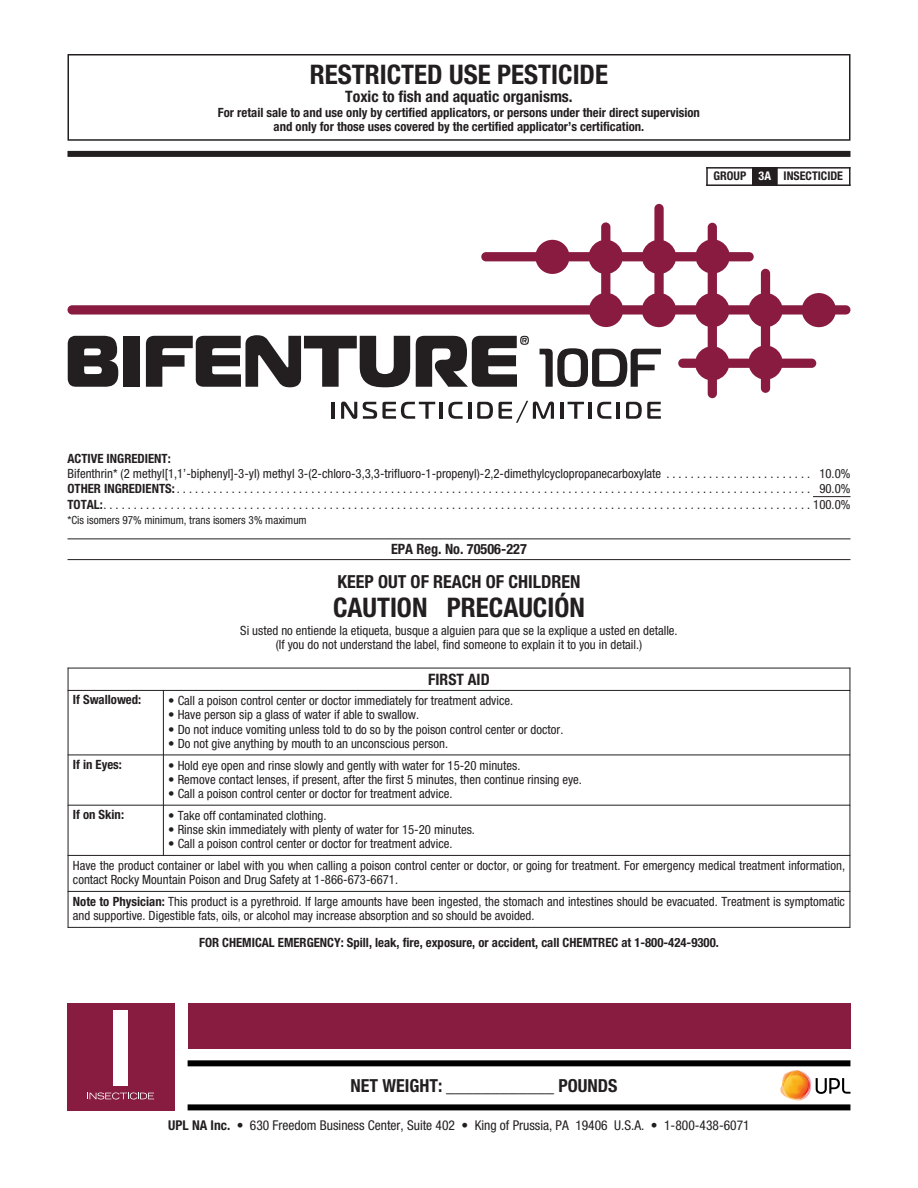
<style>
.page{position:relative;width:918px;height:1188px;background:#fff}
.page>*{position:absolute;margin:0;border:0;box-sizing:border-box;transform-origin:0 0}
.t1{font:700 condensed 27px "Helvetica Neue LT Pro";color:#231f20}
.t2{font:700 condensed 18px "Helvetica Neue LT Pro";color:#231f20}
.t3{font:700 condensed 15.75px "Helvetica Neue LT Pro";color:#231f20}
.t4{font:700 condensed 14.25px "Helvetica Neue LT Pro";color:#231f20}
.t5{font:condensed 13.5px "Helvetica Neue LT Pro";color:#231f20}
.t6{font:condensed 12.75px/15.6px "Helvetica Neue LT Pro";color:#231f20}
.t7{font:700 condensed 12.75px/14.2px "Helvetica Neue LT Pro";color:#231f20;text-align:center}
.t8{font:700 condensed 12px "Helvetica Neue LT Pro";color:#231f20}
.t9{font:condensed 11.25px "Helvetica Neue LT Pro";color:#231f20}
.s1{color:#fff}
.s2{font-weight:700}
</style>
<div class="page">
<div style="left:68px;top:54px;width:782px;height:87px;border:2px solid #231f20"></div>
<hr style="left:813px;top:496px;width:37px;height:1px;background:#231f20">
<hr style="left:68px;top:539px;width:782px;height:1px;background:#231f20">
<hr style="left:68px;top:559px;width:782px;height:1px;background:#231f20">
<hr style="left:68px;top:668px;width:1px;height:260px;background:#231f20">
<hr style="left:163px;top:690px;width:1px;height:166px;background:#231f20">
<hr style="left:850px;top:668px;width:1px;height:260px;background:#231f20">
<hr style="left:68px;top:668px;width:782px;height:1px;background:#231f20">
<hr style="left:68px;top:690px;width:782px;height:1px;background:#231f20">
<hr style="left:68px;top:755px;width:782px;height:1px;background:#231f20">
<hr style="left:68px;top:805px;width:782px;height:1px;background:#231f20">
<hr style="left:68px;top:855px;width:782px;height:1px;background:#231f20">
<hr style="left:68px;top:891px;width:782px;height:1px;background:#231f20">
<hr style="left:68px;top:927px;width:782px;height:1px;background:#231f20">
<svg style="left:68px;top:204px;width:782px;height:194px"></svg>
<hr style="left:332px;top:402px;width:3px;height:17px;background:#231f20">
<svg style="left:341px;top:402px;width:16px;height:17px"></svg>
<svg style="left:363px;top:402px;width:72px;height:17px"></svg>
<hr style="left:440px;top:402px;width:3px;height:17px;background:#231f20">
<svg style="left:448px;top:402px;width:15px;height:17px"></svg>
<hr style="left:468px;top:402px;width:3px;height:17px;background:#231f20">
<svg style="left:477px;top:402px;width:16px;height:17px"></svg>
<svg style="left:499px;top:401px;width:55px;height:22px"></svg>
<hr style="left:560px;top:402px;width:3px;height:17px;background:#231f20">
<svg style="left:568px;top:402px;width:16px;height:17px"></svg>
<hr style="left:588px;top:402px;width:4px;height:17px;background:#231f20">
<svg style="left:597px;top:402px;width:14px;height:17px"></svg>
<hr style="left:617px;top:402px;width:3px;height:17px;background:#231f20">
<svg style="left:626px;top:402px;width:35px;height:17px"></svg>
<svg style="left:416px;top:336px;width:113px;height:51px"></svg>
<div style="left:753px;top:167px;width:24px;height:19px;background:#231f20"></div>
<svg style="left:706px;top:169px;width:2px;height:15px"></svg>
<svg style="left:752px;top:169px;width:1px;height:15px"></svg>
<svg style="left:777px;top:169px;width:1px;height:15px"></svg>
<svg style="left:849px;top:169px;width:1px;height:15px"></svg>
<hr style="left:706px;top:167px;width:144px;height:2px;background:#231f20">
<hr style="left:706px;top:184px;width:144px;height:2px;background:#231f20">
<div style="left:68px;top:151px;width:782px;height:6px;background:#231f20"></div>
<div style="left:188px;top:1104px;width:662px;height:6px;background:#000"></div>
<div style="left:188px;top:1003px;width:662px;height:46px;background:#871c40"></div>
<div style="left:188px;top:1060px;width:662px;height:6px;background:#000"></div>
<div style="left:68px;top:1003px;width:107px;height:108px;background:#871c40"></div>
<svg style="left:87px;top:1092px;width:67px;height:8px"></svg>
<div style="left:113px;top:1010px;width:15px;height:76px;background:#fff"></div>
<svg style="left:781px;top:1071px;width:69px;height:29px"></svg>
<h1 class="t1" style="left:310px;top:64px;width:300px">RESTRICTED USE PESTICIDE</h1>
<p class="t3" style="left:345px;top:90px;width:229px">Toxic to fish and aquatic organisms.</p>
<p class="t7" style="left:218px;top:106px;width:484px">For retail sale to and use only by certified applicators, or persons under their direct supervision and only for those uses covered by the certified applicator’s certification.</p>
<p class="t8" style="left:714px;top:172px;width:131px">GROUP <span class="s1">3A</span> INSECTICIDE</p>
<p class="t7" style="left:67px;top:452px;width:105px">ACTIVE INGREDIENT:</p>
<p class="t6" style="left:67px;top:467px;width:785px;text-align:justify">Bifenthrin* (2 methyl[1,1’-biphenyl]-3-yl) methyl 3-(2-chloro-3,3,3-trifluoro-1-propenyl)-2,2-dimethylcyclopropanecarboxylate . . . . . . . . . . . . . . . . . . . . . . . . 10.0% <span class="s2">OTHER INGREDIENTS:</span> . . . . . . . . . . . . . . . . . . . . . . . . . . . . . . . . . . . . . . . . . . . . . . . . . . . . . . . . . . . . . . . . . . . . . . . . . . . . . . . . . . . . . . . . . . . . . . . . . . . . . . . . 90.0% <span class="s2">TOTAL:</span>. . . . . . . . . . . . . . . . . . . . . . . . . . . . . . . . . . . . . . . . . . . . . . . . . . . . . . . . . . . . . . . . . . . . . . . . . . . . . . . . . . . . . . . . . . . . . . . . . . . . . . . . . . . . . . . . . . . . 100.0%</p>
<p class="t9" style="left:68px;top:516px;width:241px">*Cis isomers 97% minimum, trans isomers 3% maximum</p>
<p class="t4" style="left:391px;top:544px;width:137px">EPA Reg. No. 70506-227</p>
<h2 class="t2" style="left:337px;top:575px;width:245px">KEEP OUT OF REACH OF CHILDREN</h2>
<h1 class="t1" style="left:333px;top:598px;width:253px">CAUTION PRECAUCIÓN</h1>
<p class="t6" style="left:240px;top:624px;width:439px;line-height:14.2px;text-align:center">Si usted no entiende la etiqueta, busque a alguien para que se la explique a usted en detalle. (If you do not understand the label, find someone to explain it to you in detail.)</p>
<p class="t3" style="left:428px;top:674px;width:63px">FIRST AID</p>
<p class="t7" style="left:73px;top:694px;width:70px">If Swallowed:</p>
<p class="t6" style="left:168px;top:694px;width:346px">• Call a poison control center or doctor immediately for treatment advice.</p>
<p class="t6" style="left:168px;top:708px;width:252px">• Have person sip a glass of water if able to swallow.</p>
<p class="t6" style="left:168px;top:722px;width:397px">• Do not induce vomiting unless told to do so by the poison control center or doctor.</p>
<p class="t6" style="left:168px;top:737px;width:281px">• Do not give anything by mouth to an unconscious person.</p>
<p class="t7" style="left:73px;top:758px;width:51px">If in Eyes:</p>
<p class="t6" style="left:168px;top:758px;width:354px">• Hold eye open and rinse slowly and gently with water for 15-20 minutes.</p>
<p class="t6" style="left:168px;top:773px;width:415px">• Remove contact lenses, if present, after the first 5 minutes, then continue rinsing eye.</p>
<p class="t6" style="left:168px;top:787px;width:286px">• Call a poison control center or doctor for treatment advice.</p>
<p class="t7" style="left:73px;top:809px;width:53px">If on Skin:</p>
<p class="t6" style="left:168px;top:809px;width:160px">• Take off contaminated clothing.</p>
<p class="t6" style="left:168px;top:823px;width:308px">• Rinse skin immediately with plenty of water for 15-20 minutes.</p>
<p class="t6" style="left:73px;top:834px;width:774px;line-height:21.8px;text-indent:95px">• Call a poison control center or doctor for treatment advice.<br>Have the product container or label with you when calling a poison control center or doctor, or going for treatment. For emergency medical treatment information,</p>
<p class="t6" style="left:73px;top:870px;width:774px;line-height:21.8px">contact Rocky Mountain Poison and Drug Safety at 1-866-673-6671.<br><span class="s2">Note to Physician:</span> This product is a pyrethroid. If large amounts have been ingested, the stomach and intestines should be evacuated. Treatment is symptomatic</p>
<p class="t6" style="left:73px;top:909px;width:463px">and supportive. Digestible fats, oils, or alcohol may increase absorption and so should be avoided.</p>
<p class="t7" style="left:199px;top:936px;width:521px">FOR CHEMICAL EMERGENCY: Spill, leak, fire, exposure, or accident, call CHEMTREC at 1-800-424-9300.</p>
<h2 class="t2" style="left:351px;top:1079px;width:268px">NET WEIGHT: ____________ POUNDS</h2>
<p class="t5" style="left:168px;top:1121px;width:583px"><span class="s2">UPL NA Inc.</span> • 630 Freedom Business Center, Suite 402 • King of Prussia, PA 19406 U.S.A. • 1-800-438-6071</p>
</div>
